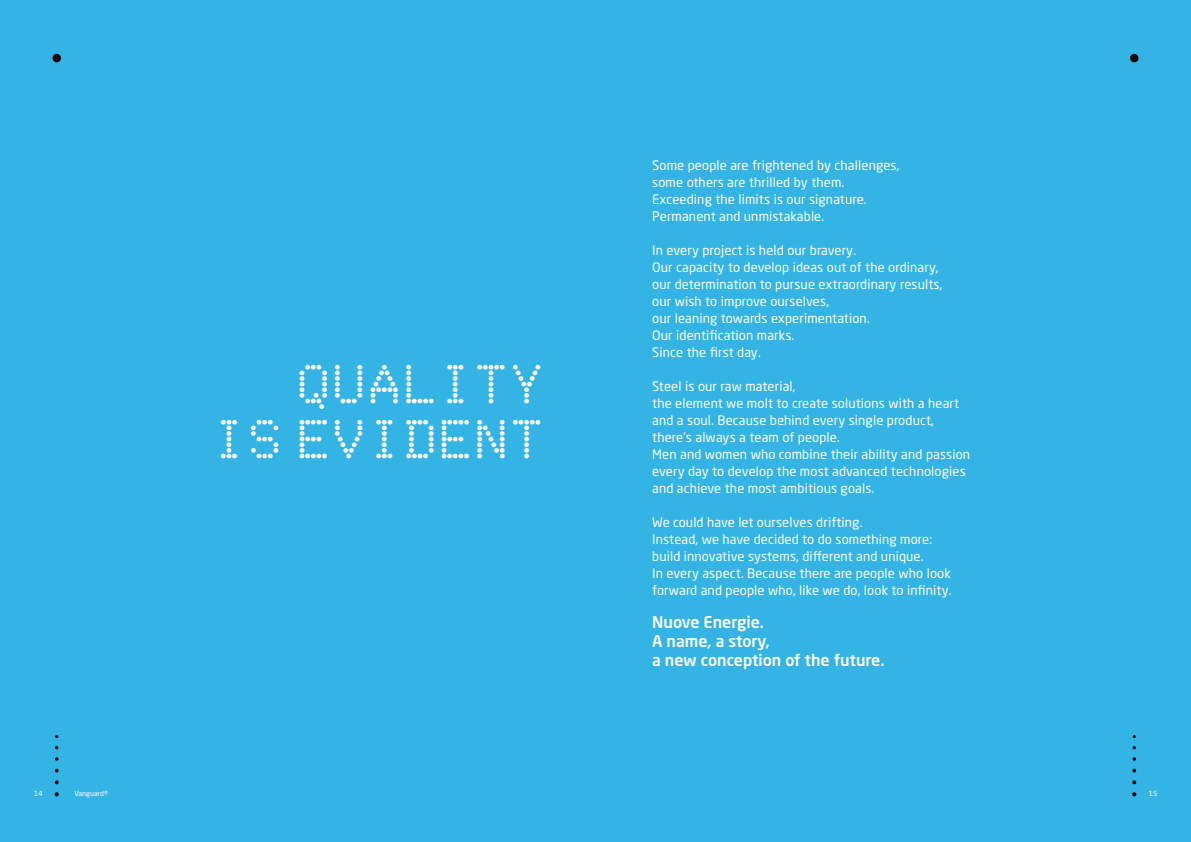
<style>
.page{position:relative;width:1191px;height:842px;background:#34b4e4}
.page>*{position:absolute;margin:0;border:0;box-sizing:border-box;transform-origin:0 0}
.t1{font:45px/55px "Dot Matrix";color:#fff}
.t2{font:500 16px/19.2px "Neo Sans Std";color:#fff}
.t3{font:13px/17px "Neo Sans Std";letter-spacing:.01em;color:#fff}
.t4{font:7px "Neo Sans Std";letter-spacing:.01em;color:#fff}
</style>
<div class="page">
<svg style="left:55px;top:792px;width:4px;height:4px"></svg>
<svg style="left:55px;top:780px;width:4px;height:4px"></svg>
<svg style="left:55px;top:769px;width:4px;height:3px"></svg>
<svg style="left:55px;top:757px;width:3px;height:4px"></svg>
<div style="left:52px;top:54px;width:9px;height:8px;background:#000;border-radius:50%"></div>
<svg style="left:1132px;top:792px;width:4px;height:4px"></svg>
<svg style="left:1132px;top:780px;width:4px;height:4px"></svg>
<svg style="left:1132px;top:769px;width:4px;height:3px"></svg>
<svg style="left:1132px;top:757px;width:4px;height:4px"></svg>
<div style="left:1130px;top:54px;width:8px;height:8px;background:#000;border-radius:50%"></div>
<h1 class="t1" style="left:215px;top:362px;width:155px;text-indent:84px">QUALITY<br>IS EVIDENT</h1>
<p class="t3" style="left:652px;top:156px;width:249px">Some people are frightened by challenges, some others are thrilled by them.<br>Exceeding the limits is our signature.<br>Permanent and unmistakable.</p>
<p class="t3" style="left:652px;top:241px;width:292px">In every project is held our bravery.<br>Our capacity to develop ideas out of the ordinary, our determination to pursue extraordinary results, our wish to improve ourselves,<br>our leaning towards experimentation.<br>Our identification marks.<br>Since the first day.</p>
<p class="t3" style="left:652px;top:377px;width:319px">Steel is our raw material,<br>the element we molt to create solutions with a heart and a soul. Because behind every single product, there’s always a team of people.<br>Men and women who combine their ability and passion every day to develop the most advanced technologies and achieve the most ambitious goals.</p>
<p class="t3" style="left:652px;top:513px;width:301px">We could have let ourselves drifting.<br>Instead, we have decided to do something more: build innovative systems, different and unique.<br>In every aspect. Because there are people who look forward and people who, like we do, look to infinity.</p>
<p class="t2" style="left:652px;top:612px;width:234px">Nuove Energie.<br>A name, a story,<br>a new conception of the future.</p>
<p class="t4" style="left:34px;top:789px;width:10px">14</p>
<p class="t4" style="left:74px;top:789px;width:35px">Vanguard®</p>
<p class="t4" style="left:1148px;top:789px;width:10px">15</p>
</div>
